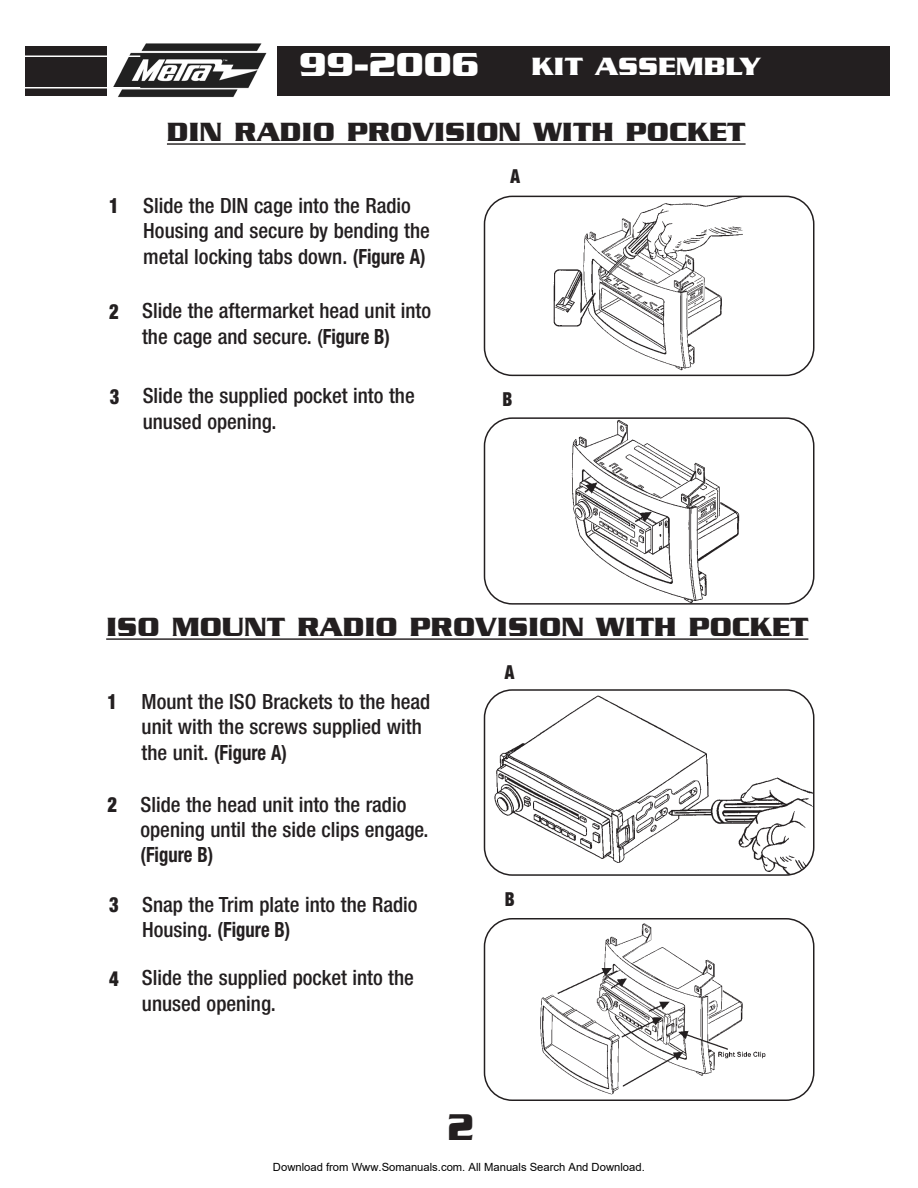
<style>
.page{position:relative;width:918px;height:1188px;background:#fff}
.page>*{position:absolute;margin:0;border:0;box-sizing:border-box;transform-origin:0 0}
.t1{font:700 40.2px "Serpentine";color:#231f20;scale:.87 1}
.t2{font:700 36px "Serpentine";color:#fff}
.t3{font:700 28.5px "Serpentine";color:#231f20}
.t4{font:700 27px "Serpentine";color:#fff;scale:1.05 1}
.t5{font:500 condensed 21px/25.2px "Helvetica Neue";color:#231f20}
.t6{font:700 condensed 21px "Helvetica Neue";color:#231f20;scale:.89 1}
.t7{font:900 condensed 21px "Helvetica Neue";color:#231f20;scale:.89 1}
.t8{font:900 condensed 19.35px "Helvetica Neue";color:#231f20;scale:.89 1}
.t9{font:11.25px "Arial";color:#000}
.s1{font-weight:700}
</style>
<div class="page">
<div style="left:26px;top:47px;width:864px;height:49px;background:#231f20"></div>
<div style="left:107px;top:27px;width:170px;height:88px;background:#fff"></div>
<img style="left:113px;top:43px;width:153px;height:55px">
<hr style="left:9px;top:56px;width:131px;height:1px;background:#fff">
<hr style="left:9px;top:87px;width:131px;height:1px;background:#fff">
<svg style="left:484px;top:196px;width:330px;height:180px"></svg>
<svg style="left:484px;top:417px;width:330px;height:188px"></svg>
<svg style="left:484px;top:689px;width:330px;height:187px"></svg>
<svg style="left:484px;top:918px;width:330px;height:183px"></svg>
<hr style="left:106px;top:638px;width:702px;height:2px;background:#231f20">
<hr style="left:167px;top:143px;width:579px;height:2px;background:#231f20">
<h2 class="t2" style="left:299px;top:53px;width:181px">99-2006</h2>
<p class="t4" style="left:532px;top:58px;width:220px">KIT ASSEMBLY</p>
<h3 class="t3" style="left:167px;top:123px;width:580px">DIN RADIO PROVISION WITH POCKET</h3>
<p class="t8" style="left:511px;top:169px;width:12px">A</p>
<p class="t7" style="left:109px;top:198px;width:12px">1</p>
<p class="t5" style="left:143px;top:195px;width:288px">Slide the DIN cage into the Radio<br>Housing and secure by bending the metal locking tabs down. <span class="s1">(Figure A)</span></p>
<p class="t7" style="left:109px;top:304px;width:12px">2</p>
<p class="t5" style="left:142px;top:300px;width:291px">Slide the aftermarket head unit into the cage and secure. (<span class="s1">Figure B)</span></p>
<p class="t7" style="left:110px;top:389px;width:12px">3</p>
<p class="t5" style="left:143px;top:385px;width:273px">Slide the supplied pocket into the unused opening.</p>
<p class="t8" style="left:502px;top:392px;width:13px">B</p>
<h3 class="t3" style="left:106px;top:618px;width:704px">ISO MOUNT RADIO PROVISION WITH POCKET</h3>
<p class="t8" style="left:505px;top:666px;width:12px">A</p>
<p class="t7" style="left:108px;top:694px;width:12px">1</p>
<p class="t5" style="left:142px;top:691px;width:290px">Mount the ISO Brackets to the head unit with the screws supplied with the unit. <span class="s1">(Figure A)</span></p>
<p class="t7" style="left:108px;top:797px;width:12px">2</p>
<p class="t5" style="left:140px;top:794px;width:290px">Slide the head unit into the radio opening until the side clips engage.</p>
<p class="t6" style="left:140px;top:847px;width:83px">(Figure B)</p>
<p class="t7" style="left:109px;top:897px;width:12px">3</p>
<p class="t5" style="left:142px;top:893px;width:277px">Snap the Trim plate into the Radio<br>Housing. <span class="s1">(Figure B)</span></p>
<p class="t8" style="left:505px;top:893px;width:13px">B</p>
<p class="t7" style="left:109px;top:971px;width:12px">4</p>
<p class="t5" style="left:142px;top:967px;width:273px">Slide the supplied pocket into the unused opening.</p>
<h1 class="t1" style="left:448px;top:1114px;width:31px">2</h1>
<p class="t9" style="left:273px;top:1160px;width:373px">Download from Www.Somanuals.com. All Manuals Search And Download.</p>
</div>
